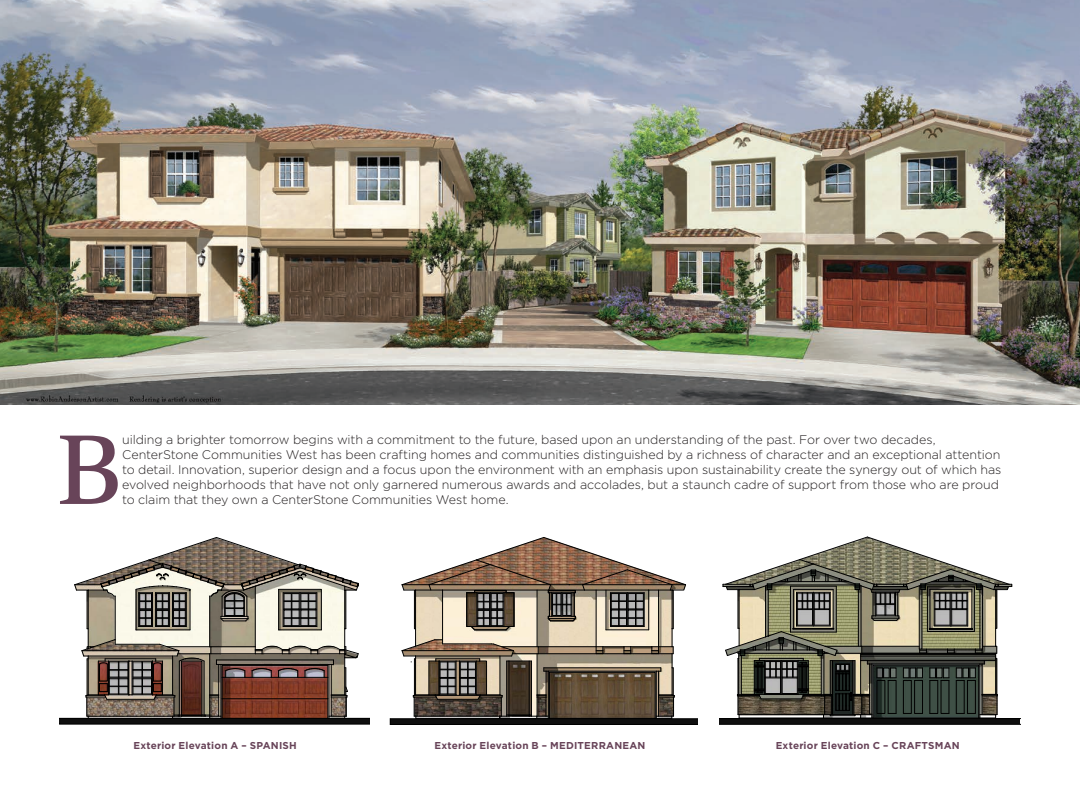
<style>
.page{position:relative;width:1080px;height:810px;background:#fff}
.page>*{position:absolute;margin:0;border:0;box-sizing:border-box;transform-origin:0 0}
.t1{font:500 102.62px "Mangan";color:#684459}
.t2{font:300 12.5px/15px "Gotham";letter-spacing:-.005em;color:#231f20}
.t3{font:700 10px "Gotham";letter-spacing:.02em;color:#684459}
</style>
<div class="page">
<img style="left:0;top:0;width:1080px;height:405px">
<img style="left:59px;top:717px;width:302px;height:8px">
<svg style="left:60px;top:537px;width:309px;height:187px"></svg>
<svg style="left:390px;top:537px;width:308px;height:188px"></svg>
<svg style="left:719px;top:537px;width:301px;height:187px"></svg>
<p class="t1" style="left:57px;top:403px;width:67px">B</p>
<p class="t2" style="left:122px;top:432px;width:881px">uilding a brighter tomorrow begins with a commitment to the future, based upon an understanding of the past. For over two decades, CenterStone Communities West has been crafting homes and communities distinguished by a richness of character and an exceptional attention to detail. Innovation, superior design and a focus upon the environment with an emphasis upon sustainability create the synergy out of which has evolved neighborhoods that have not only garnered numerous awards and accolades, but a staunch cadre of support from those who are proud to claim that they own a CenterStone Communities West home.</p>
<p class="t3" style="left:133px;top:740px;width:165px">Exterior Elevation A – SPANISH</p>
<p class="t3" style="left:434px;top:740px;width:213px">Exterior Elevation B – MEDITERRANEAN</p>
<p class="t3" style="left:776px;top:740px;width:186px">Exterior Elevation C – CRAFTSMAN</p>
</div>
